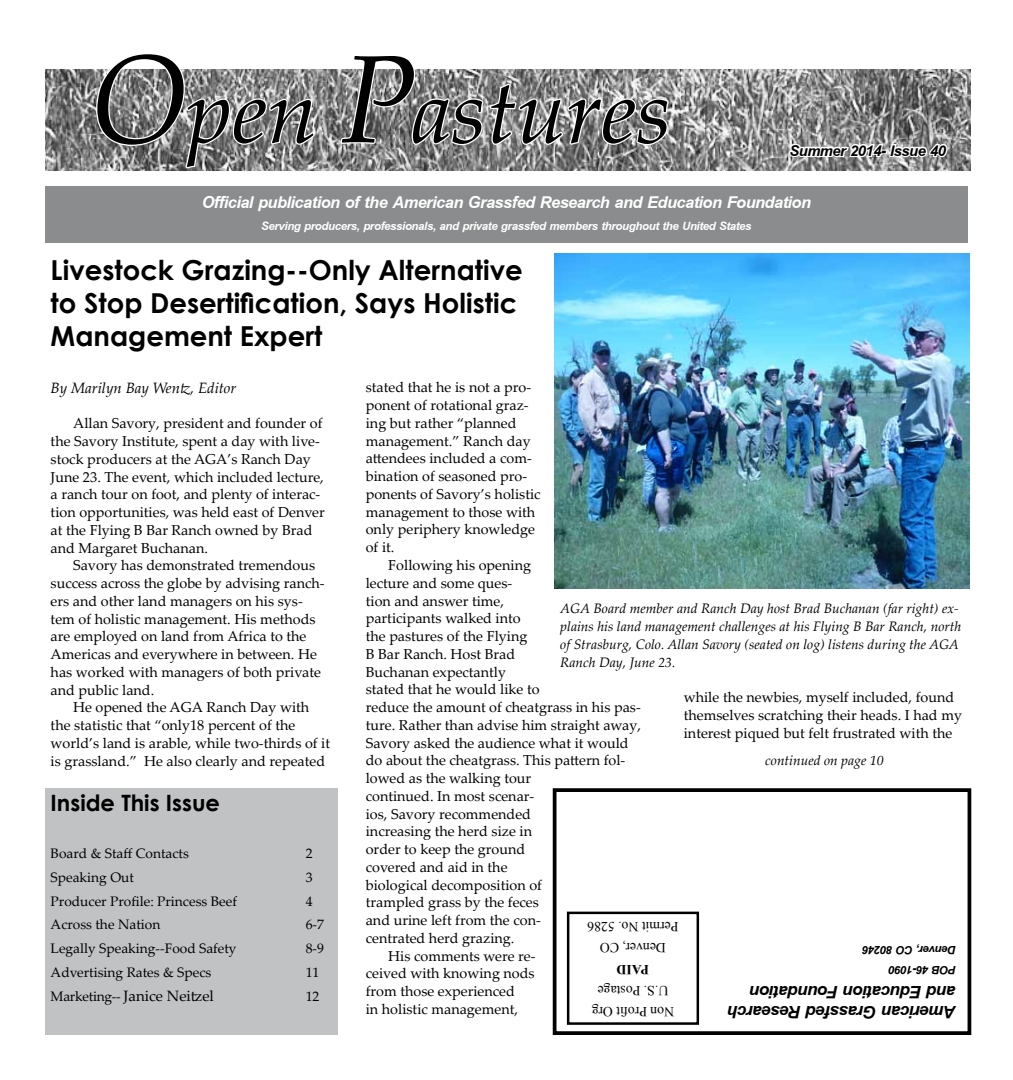
<style>
.page{position:relative;width:1013px;height:1080px;background:#fff}
.page>*{position:absolute;margin:0;border:0;box-sizing:border-box;transform-origin:0 0}
.t1{font:italic 90px "Palatino Linotype";color:#000}
.t2{font:700 27.5px/33px "Century Gothic";color:#000}
.t3{font:italic 700 26.25px/20px "Browallia UPC";letter-spacing:-.02em;color:#000}
.t4{font:italic 700 25px "Browallia UPC";letter-spacing:-.02em;color:#fff}
.t5{font:italic 700 22.5px "Browallia UPC";letter-spacing:-.02em;color:#000}
.t6{font:700 22.5px "Century Gothic";color:#000}
.t7{font:italic 700 17.5px "Browallia UPC";letter-spacing:-.02em;color:#fff}
.t8{font:italic 700 17.5px/20px "Browallia UPC";letter-spacing:-.02em;color:#000}
.t9{font:15px "Palatino Linotype";color:#000}
.t10{font:italic 15px "Palatino Linotype";color:#000}
.t11{font:14.38px/17.8px "Palatino Linotype";color:#000}
.t12{font:italic 13.75px/17.8px "Palatino Linotype";color:#000}
.t13{font:13.75px "Palatino Linotype";color:#000}
.t14{font:13.75px/21.2px "Times New Roman";color:#000;text-align:center}
.t15{font:700 13.75px "Times New Roman";color:#000}
.s1{font-size:125px}
.s2{font-size:13.75px}
</style>
<div class="page">
<div style="left:45px;top:186px;width:923px;height:56px;background:#8a8c8e"></div>
<img style="left:45px;top:69px;width:925px;height:102px">
<svg style="left:95px;top:69px;width:221px;height:101px;background:#969696"></svg>
<svg style="left:339px;top:69px;width:331px;height:78px"></svg>
<div style="left:45px;top:788px;width:293px;height:247px;background:#c0c2c4"></div>
<svg style="left:787px;top:139px;width:162px;height:23px"></svg>
<img style="left:554px;top:254px;width:415px;height:335px">
<div style="left:552px;top:788px;width:419px;height:247px;border:4px solid #000"></div>
<div style="left:567px;top:912px;width:132px;height:113px;border:2px solid #000"></div>
<h1 class="t1" style="left:90px;top:47px;width:583px"><span class="s1">O</span>pen <span class="s1">P</span>astures</h1>
<h3 class="t5" style="left:789px;top:136px;width:158px">Summer 2014- Issue 40</h3>
<h3 class="t4" style="left:202px;top:186px;width:611px">Official publication of the American Grassfed Research and Education Foundation</h3>
<p class="t7" style="left:261px;top:215px;width:492px">Serving producers, professionals, and private grassfed members throughout the United States</p>
<h2 class="t2" style="left:51px;top:252px;width:473px">Livestock Grazing--Only Alternative to Stop Desertification, Says Holistic<br>Management Expert</h2>
<p class="t10" style="left:51px;top:377px;width:187px">By Marilyn Bay Wentz, Editor</p>
<p class="t11" style="left:51px;top:414px;width:276px;text-indent:22px">Allan Savory, president and founder of the Savory Institute, spent a day with live&shy;stock producers at the AGA’s Ranch Day June 23. The event, which included lecture, a ranch tour on foot, and plenty of interac&shy;tion opportunities, was held east of Denver at the Flying B Bar Ranch owned by Brad and Margaret Buchanan.</p>
<p class="t11" style="left:51px;top:556px;width:275px;text-indent:22px">Savory has demonstrated tremendous success across the globe by advising ranch&shy;ers and other land managers on his sys&shy;tem of holistic management. His methods are employed on land from Africa to the Americas and everywhere in between. He has worked with managers of both private and public land.</p>
<p class="t11" style="left:51px;top:698px;width:281px;text-indent:22px">He opened the AGA Ranch Day with the statistic that “only18 percent of the world’s land is arable, while two-thirds of it is grassland.” He also clearly and repeated</p>
<h3 class="t6" style="left:51px;top:786px;width:171px">Inside This Issue</h3>
<p class="t13" style="left:51px;top:844px;width:140px">Board &amp; Staff Contacts</p>
<p class="t13" style="left:306px;top:844px;width:8px">2</p>
<p class="t13" style="left:51px;top:868px;width:85px">Speaking Out</p>
<p class="t13" style="left:306px;top:868px;width:8px">3</p>
<p class="t13" style="left:51px;top:891px;width:188px">Producer Profile: Princess Beef</p>
<p class="t13" style="left:306px;top:891px;width:8px">4</p>
<p class="t13" style="left:51px;top:915px;width:111px">Across the Nation</p>
<p class="t13" style="left:306px;top:915px;width:20px">6-7</p>
<p class="t13" style="left:51px;top:939px;width:187px">Legally Speaking--Food Safety</p>
<p class="t13" style="left:306px;top:939px;width:20px">8-9</p>
<p class="t13" style="left:51px;top:963px;width:162px">Advertising Rates &amp; Specs</p>
<p class="t13" style="left:306px;top:963px;width:15px">11</p>
<p class="t9" style="left:51px;top:985px;width:165px"><span class="s2">Marketing--</span> Janice Neitzel</p>
<p class="t13" style="left:306px;top:986px;width:15px">12</p>
<p class="t11" style="left:366px;top:378px;width:176px">stated that he is not a pro&shy;ponent of rotational graz&shy;ing but rather “planned management.” Ranch day attendees included a com&shy;bination of seasoned pro&shy;ponents of Savory’s holistic management to those with only periphery knowledge of it.</p>
<p class="t11" style="left:388px;top:556px;width:144px">Following his opening</p>
<p class="t11" style="left:366px;top:573px;width:148px">lecture and some ques-</p>
<p class="t11" style="left:366px;top:591px;width:140px">tion and answer time,</p>
<p class="t11" style="left:366px;top:609px;width:156px">participants walked into</p>
<p class="t11" style="left:366px;top:627px;width:163px">the pastures of the Flying</p>
<p class="t11" style="left:366px;top:644px;width:151px">B Bar Ranch. Host Brad</p>
<p class="t11" style="left:366px;top:662px;width:142px">Buchanan expectantly</p>
<p class="t11" style="left:366px;top:680px;width:175px">stated that he would like to</p>
<p class="t11" style="left:366px;top:698px;width:276px">reduce the amount of cheatgrass in his pas-</p>
<p class="t11" style="left:366px;top:715px;width:277px">ture. Rather than advise him straight away,</p>
<p class="t11" style="left:366px;top:733px;width:264px">Savory asked the audience what it would</p>
<p class="t11" style="left:366px;top:751px;width:261px">do about the cheatgrass. This pattern fol-</p>
<p class="t11" style="left:366px;top:769px;width:167px">lowed as the walking tour</p>
<p class="t11" style="left:366px;top:786px;width:170px">continued. In most scenar-</p>
<p class="t11" style="left:366px;top:804px;width:167px">ios, Savory recommended</p>
<p class="t11" style="left:366px;top:822px;width:168px">increasing the herd size in</p>
<p class="t11" style="left:366px;top:840px;width:161px">order to keep the ground</p>
<p class="t11" style="left:366px;top:857px;width:143px">covered and aid in the</p>
<p class="t11" style="left:366px;top:875px;width:178px">biological decomposition of</p>
<p class="t11" style="left:366px;top:893px;width:175px">trampled grass by the feces</p>
<p class="t11" style="left:366px;top:911px;width:176px">and urine left from the con-</p>
<p class="t11" style="left:366px;top:928px;width:150px">centrated herd grazing.</p>
<p class="t11" style="left:388px;top:946px;width:149px">His comments were re-</p>
<p class="t11" style="left:366px;top:964px;width:170px">ceived with knowing nods</p>
<p class="t11" style="left:366px;top:982px;width:151px">from those experienced</p>
<p class="t11" style="left:366px;top:1000px;width:154px">in holistic management,</p>
<p class="t12" style="left:560px;top:599px;width:402px">AGA Board member and Ranch Day host Brad Buchanan (far right) ex&shy;plains his land management challenges at his Flying B Bar Ranch, north of Strasburg, Colo. Allan Savory (seated on log) listens during the AGA Ranch Day, June 23.</p>
<p class="t11" style="left:683px;top:688px;width:280px">while the newbies, myself included, found themselves scratching their heads. I had my interest piqued but felt frustrated with the</p>
<p class="t12" style="left:765px;top:751px;width:120px">continued on page 10</p>
<p class="t14" style="left:678px;top:959px;width:93px;rotate:-180deg">Denver, CO<br>Permit No. 5286</p>
<p class="t8" style="left:956px;top:981px;width:95px;rotate:-180deg">POB 46-1090<br>Denver, CO 80246</p>
<p class="t15" style="left:649px;top:979px;width:34px;rotate:-180deg">PAID</p>
<p class="t14" style="left:674px;top:1023px;width:84px;rotate:-180deg">Non Profit Org<br>U.S. Postage</p>
<h3 class="t3" style="left:956px;top:1023px;width:230px;rotate:-180deg">American Grassfed Research and Education Foundation</h3>
</div>
